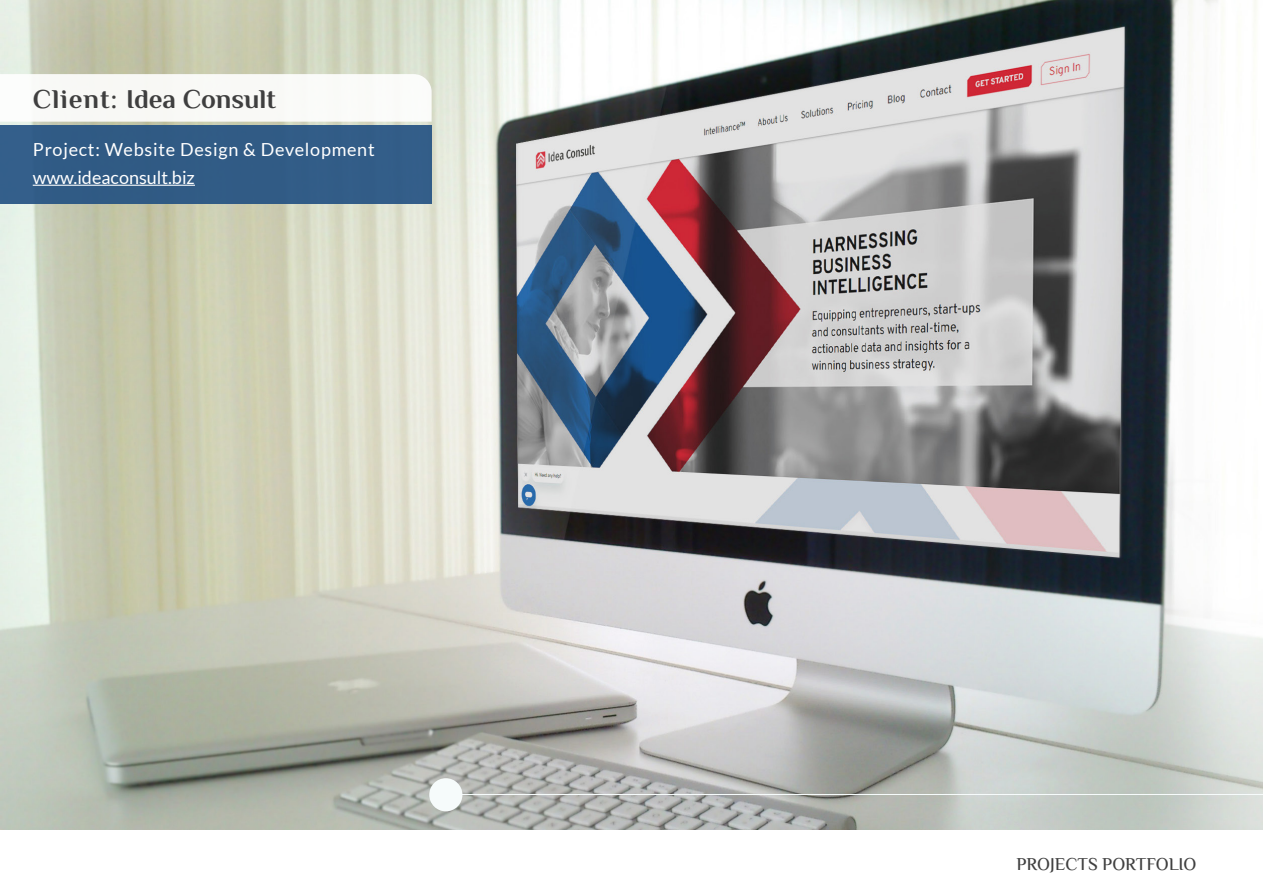
<style>
.page{position:relative;width:1263px;height:893px;background:#fff}
.page>*{position:absolute;margin:0;border:0;box-sizing:border-box;transform-origin:0 0}
.t1{font:700 27px "El Messiri";color:#3f3f3f}
.t2{font:18px "Lato";letter-spacing:.04em;color:#fff}
.t3{font:18px "Lato";color:#fff}
.t4{font:500 18px "El Messiri";color:#3f3f3f}
</style>
<div class="page">
<img style="left:0;top:0;width:1263px;height:829px">
<div style="left:0;top:125px;width:432px;height:79px;background:#315b86"></div>
<div style="left:0;top:74px;width:432px;height:48px;background:#f9f9f6"></div>
<hr style="left:446px;top:794px;width:817px;height:1px;background:#f6fbfb">
<div style="left:429px;top:778px;width:33px;height:33px;background:#f6fbfb;border-radius:50%"></div>
<hr style="left:33px;top:185px;width:162px;height:1px;background:#fff">
<p class="t1" style="left:33px;top:81px;width:244px">Client: Idea Consult</p>
<p class="t2" style="left:33px;top:140px;width:343px">Project: Website Design &amp; Development</p>
<p class="t3" style="left:33px;top:167px;width:164px">www.ideaconsult.biz</p>
<p class="t4" style="left:1016px;top:852px;width:182px">PROJECTS PORTFOLIO</p>
</div>
